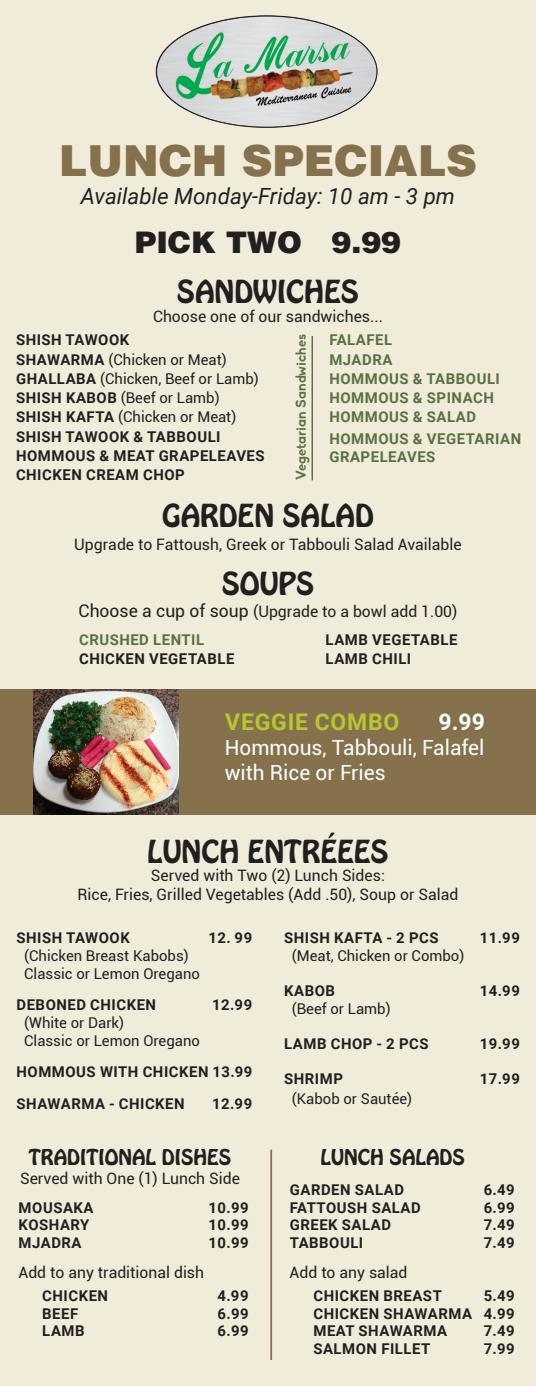
<style>
.page{position:relative;width:536px;height:1386px;background:#f1ecda}
.page>*{position:absolute;margin:0;border:0;box-sizing:border-box;transform-origin:0 0}
.t1{font:900 42.7px "Helvetica LT Std";color:#86714d}
.t2{font:900 29.75px "Helvetica LT Std";color:#231f20}
.t3{font:28px "Hobo Std";color:#231f20}
.t4{font:700 22.93px "Roboto";letter-spacing:.035em;color:#b7c730}
.t5{font:700 22.93px "Roboto";color:#fff}
.t6{font:italic 22.22px "Roboto";color:#231f20}
.t7{font:20.82px/25px "Roboto";color:#fff}
.t8{font:19.25px "Hobo Std";color:#231f20}
.t9{font:15.75px/18.9px "Roboto";color:#231f20;text-align:center}
.t10{font:700 14.88px/19.2px "Roboto";letter-spacing:.035em;color:#231f20}
.t11{font:14.88px/17.8px "Roboto";color:#231f20}
.t12{font:700 14.88px/19.2px "Roboto";letter-spacing:.035em;color:#577243}
.t13{font:700 14px "Biko";color:#577243}
.s1{font-weight:400}
.s2{font-size:17.5px}
</style>
<div class="page">
<div style="left:0;top:689px;width:536px;height:126px;background:#86714d"></div>
<img style="left:156px;top:15px;width:221px;height:113px">
<hr style="left:311px;top:336px;width:2px;height:144px;background:#577243">
<img style="left:33px;top:690px;width:145px;height:125px">
<hr style="left:270px;top:1150px;width:2px;height:210px;background:#86714d">
<h1 class="t1" style="left:59px;top:133px;width:419px">LUNCH SPECIALS</h1>
<h3 class="t6" style="left:81px;top:180px;width:375px">Available Monday-Friday: 10 am - 3 pm</h3>
<h2 class="t2" style="left:135px;top:223px;width:268px">PICK TWO 9.99</h2>
<h3 class="t3" style="left:177px;top:272px;width:183px">SANDWICHES</h3>
<p class="t9" style="left:153px;top:306px;width:231px">Choose one of our sandwiches...</p>
<p class="t13" style="left:292px;top:480px;width:147px;rotate:-90deg">Vegetarian Sandwiches</p>
<p class="t10" style="left:16px;top:330px;width:250px">SHISH TAWOOK<br>SHAWARMA <span class="s1">(Chicken or Meat)<br></span>GHALLABA <span class="s1">(Chicken, Beef or Lamb)<br></span>SHISH KABOB <span class="s1">(Beef or Lamb)<br></span>SHISH KAFTA <span class="s1">(Chicken or Meat)<br></span>SHISH TAWOOK &amp; TABBOULI<br>HOMMOUS &amp; MEAT GRAPELEAVES<br>CHICKEN CREAM CHOP</p>
<p class="t12" style="left:329px;top:330px;width:172px">FALAFEL<br>MJADRA<br>HOMMOUS &amp; TABBOULI<br>HOMMOUS &amp; SPINACH<br>HOMMOUS &amp; SALAD</p>
<p class="t12" style="left:329px;top:429px;width:193px;line-height:17.8px">HOMMOUS &amp; VEGETARIAN<br>GRAPELEAVES</p>
<h3 class="t3" style="left:162px;top:496px;width:213px">GARDEN SALAD</h3>
<p class="t9" style="left:74px;top:534px;width:389px">Upgrade to Fattoush, Greek or Tabbouli Salad Available</p>
<h3 class="t3" style="left:222px;top:564px;width:94px">SOUPS</h3>
<p class="t9" style="left:79px;top:602px;width:380px"><span class="s2">Choose a cup of soup</span> (Upgrade to a bowl add 1.00)</p>
<p class="t12" style="left:79px;top:629px;width:127px">CRUSHED LENTIL</p>
<p class="t10" style="left:79px;top:649px;width:157px">CHICKEN VEGETABLE</p>
<p class="t10" style="left:325px;top:629px;width:133px">LAMB VEGETABLE<br>LAMB CHILI</p>
<h3 class="t4" style="left:225px;top:705px;width:176px">VEGGIE COMBO</h3>
<h3 class="t5" style="left:438px;top:705px;width:48px">9.99</h3>
<h3 class="t7" style="left:225px;top:734px;width:261px">Hommous, Tabbouli, Falafel with Rice or Fries</h3>
<h3 class="t3" style="left:147px;top:832px;width:243px">LUNCH ENTRÉEES</h3>
<p class="t9" style="left:78px;top:866px;width:382px">Served with Two (2) Lunch Sides:<br>Rice, Fries, Grilled Vegetables (Add .50), Soup or Salad</p>
<p class="t10" style="left:17px;top:928px;width:115px">SHISH TAWOOK</p>
<p class="t10" style="left:208px;top:928px;width:45px">12. 99</p>
<p class="t11" style="left:24px;top:946px;width:177px">(Chicken Breast Kabobs)<br>Classic or Lemon Oregano</p>
<p class="t10" style="left:17px;top:995px;width:141px">DEBONED CHICKEN</p>
<p class="t10" style="left:212px;top:995px;width:42px">12.99</p>
<p class="t11" style="left:24px;top:1013px;width:177px">(White or Dark)<br>Classic or Lemon Oregano</p>
<p class="t10" style="left:17px;top:1056px;width:237px;line-height:31.5px">HOMMOUS WITH CHICKEN 13.99<br>SHAWARMA - CHICKEN</p>
<p class="t10" style="left:212px;top:1093px;width:42px">12.99</p>
<p class="t8" style="left:29px;top:1144px;width:204px">TRADITIONAL DISHES</p>
<p class="t9" style="left:20px;top:1169px;width:221px">Served with One (1) Lunch Side</p>
<p class="t10" style="left:19px;top:1197px;width:76px">MOUSAKA</p>
<p class="t10" style="left:208px;top:1197px;width:42px">10.99</p>
<p class="t10" style="left:19px;top:1215px;width:72px">KOSHARY</p>
<p class="t10" style="left:208px;top:1215px;width:42px">10.99</p>
<p class="t10" style="left:19px;top:1233px;width:64px">MJADRA</p>
<p class="t10" style="left:208px;top:1233px;width:42px">10.99</p>
<p class="t9" style="left:18px;top:1262px;width:187px">Add to any traditional dish</p>
<p class="t10" style="left:42px;top:1285px;width:67px">CHICKEN</p>
<p class="t10" style="left:217px;top:1285px;width:32px">4.99</p>
<p class="t10" style="left:42px;top:1303px;width:37px">BEEF</p>
<p class="t10" style="left:217px;top:1303px;width:32px">6.99</p>
<p class="t10" style="left:42px;top:1321px;width:44px">LAMB</p>
<p class="t10" style="left:217px;top:1321px;width:32px">6.99</p>
<p class="t10" style="left:284px;top:928px;width:156px">SHISH KAFTA - 2 PCS</p>
<p class="t10" style="left:479px;top:928px;width:42px">11.99</p>
<p class="t11" style="left:292px;top:946px;width:174px">(Meat, Chicken or Combo)</p>
<p class="t10" style="left:284px;top:980px;width:52px">KABOB</p>
<p class="t10" style="left:479px;top:980px;width:42px">14.99</p>
<p class="t11" style="left:292px;top:999px;width:100px">(Beef or Lamb)</p>
<p class="t10" style="left:284px;top:1034px;width:146px">LAMB CHOP - 2 PCS</p>
<p class="t10" style="left:479px;top:1034px;width:42px">19.99</p>
<p class="t10" style="left:284px;top:1069px;width:60px">SHRIMP</p>
<p class="t10" style="left:479px;top:1069px;width:42px">17.99</p>
<p class="t11" style="left:292px;top:1089px;width:122px">(Kabob or Sautée)</p>
<p class="t8" style="left:320px;top:1144px;width:146px">LUNCH SALADS</p>
<p class="t10" style="left:290px;top:1179px;width:116px">GARDEN SALAD</p>
<p class="t10" style="left:483px;top:1179px;width:32px">6.49</p>
<p class="t10" style="left:290px;top:1197px;width:132px">FATTOUSH SALAD</p>
<p class="t10" style="left:483px;top:1197px;width:32px">6.99</p>
<p class="t10" style="left:290px;top:1215px;width:103px">GREEK SALAD</p>
<p class="t10" style="left:483px;top:1215px;width:32px">7.49</p>
<p class="t10" style="left:290px;top:1233px;width:75px">TABBOULI</p>
<p class="t10" style="left:483px;top:1233px;width:32px">7.49</p>
<p class="t9" style="left:289px;top:1262px;width:119px">Add to any salad</p>
<p class="t10" style="left:313px;top:1285px;width:130px">CHICKEN BREAST</p>
<p class="t10" style="left:313px;top:1286px;width:203px;line-height:17.8px;text-align:justify;text-indent:170px">5.49<br>CHICKEN SHAWARMA 4.99<br>MEAT SHAWARMA</p>
<p class="t10" style="left:483px;top:1321px;width:32px">7.49</p>
<p class="t10" style="left:313px;top:1339px;width:118px">SALMON FILLET</p>
<p class="t10" style="left:483px;top:1339px;width:32px">7.99</p>
</div>
